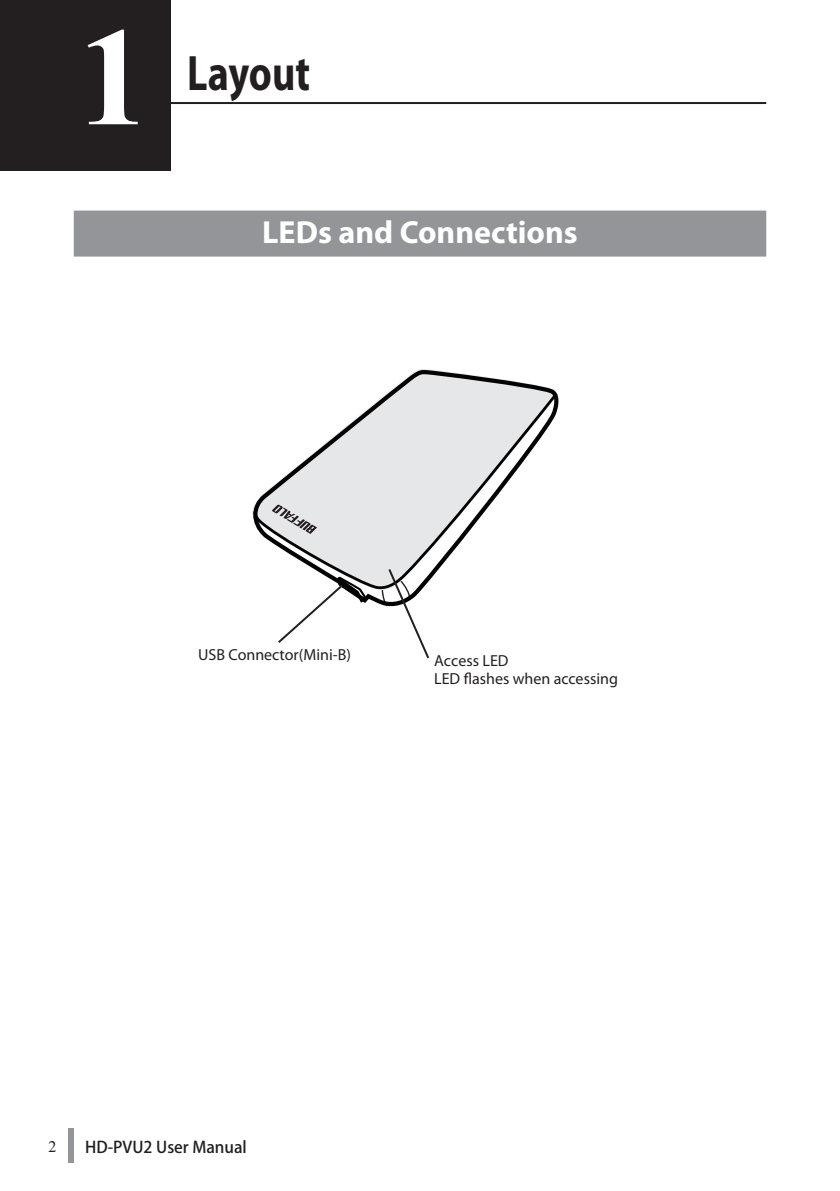
<style>
.page{position:relative;width:840px;height:1191px;background:#fff}
.page>*{position:absolute;margin:0;border:0;box-sizing:border-box;transform-origin:0 0}
._01_章ﾀｲﾄﾙNum{font:700 140px "Times New Roman";color:#fff}
._02_章ﾀｲﾄﾙ{font:700 50px "Myriad Pro";color:#231f20;scale:.8 1}
._04_大ﾀｲﾄﾙ{font:700 32px "Myriad Pro";color:#fff}
._25_キャプション{font:16px "Myriad Pro";color:#231f20}
._92_フッターL{font:500 16px "Koz Go Std";color:#231f20}
._94_ノンブルL{font:16px "Times New Roman";color:#231f20}
</style>
<div class="page">
<div style="left:68px;top:1128px;width:6px;height:34px;background:#939598"></div>
<div style="left:74px;top:211px;width:691px;height:46px;background:#939598"></div>
<div style="left:0;top:0;width:170px;height:170px;background:#231f20"></div>
<hr style="left:170px;top:102px;width:595px;height:2px;background:#231f20">
<svg style="left:368px;top:369px;width:188px;height:236px"></svg>
<svg style="left:252px;top:391px;width:307px;height:201px"></svg>
<svg style="left:272px;top:504px;width:45px;height:30px"></svg>
<svg style="left:276px;top:572px;width:92px;height:71px"></svg>
<svg style="left:381px;top:567px;width:49px;height:92px"></svg>
<p class="_01_章ﾀｲﾄﾙNum" style="left:78px;top:-19px;width:72px">1</p>
<p class="_02_章ﾀｲﾄﾙ" style="left:187px;top:41px;width:155px">Layout</p>
<p class="_04_大ﾀｲﾄﾙ" style="left:262px;top:211px;width:317px">LEDs and Connections</p>
<p class="_25_キャプション" style="left:198px;top:645px;width:154px">USB Connector(Mini-B)</p>
<p class="_25_キャプション" style="left:434px;top:651px;width:76px">Access LED</p>
<p class="_25_キャプション" style="left:434px;top:669px;width:185px">LED flashes when accessing</p>
<p class="_94_ノンブルL" style="left:49px;top:1135px;width:9px">2</p>
<p class="_92_フッターL" style="left:85px;top:1136px;width:163px">HD-PVU2 User Manual</p>
</div>
